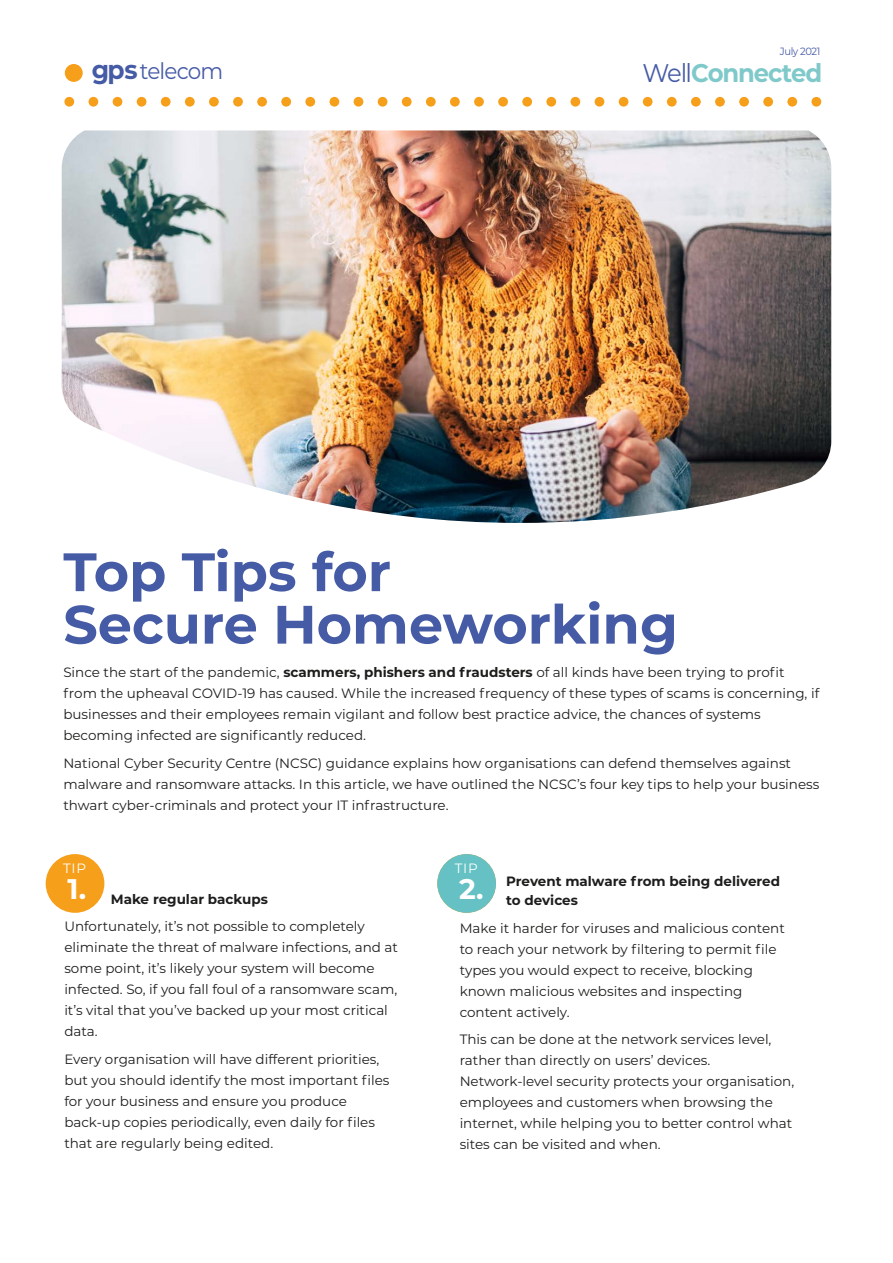
<style>
.page{position:relative;width:893px;height:1263px;background:#fff}
.page>*{position:absolute;margin:0;border:0;box-sizing:border-box;transform-origin:0 0}
.t1{font:700 54px/52.5px "Montserrat";color:#465ba6}
.t2{font:700 28.35px "Montserrat";color:#fff}
.t3{font:700 25.5px "Montserrat";letter-spacing:-.045em;color:#80c9ca;scale:.95 1}
.t4{font:22.65px "Montserrat";letter-spacing:-.04em;color:#465ba6;scale:.95 1}
.t5{font:13.5px/21px "Montserrat";color:#1d1d1b}
.t6{font:700 13.5px/19.5px "Montserrat";color:#1d1d1b}
.t7{font:13.5px "Montserrat";letter-spacing:.06em;color:#fff}
.t8{font:10.5px "Montserrat";letter-spacing:-.04em;color:#465ba6;scale:.95 1}
.s1{font-weight:700;font-size:26.1px}
.s2{font-weight:400;color:#465ba6}
.s3{font-weight:700}
</style>
<div class="page">
<div style="left:65px;top:64px;width:18px;height:18px;background:#f69f1a;border-radius:50%"></div>
<svg style="left:64px;top:97px;width:10px;height:10px"></svg>
<svg style="left:89px;top:97px;width:708px;height:10px"></svg>
<svg style="left:811px;top:97px;width:10px;height:10px"></svg>
<img style="left:62px;top:130px;width:769px;height:393px">
<div style="left:46px;top:854px;width:58px;height:59px;background:#f69f1a;border-radius:50%"></div>
<div style="left:437px;top:854px;width:59px;height:59px;background:#65c1c3;border-radius:50%"></div>
<p class="t8" style="left:780px;top:44px;width:44px">July 2021</p>
<h3 class="t4" style="left:92px;top:56px;width:140px"><span class="s1">gps</span>telecom</h3>
<h3 class="t3" style="left:642px;top:54px;width:191px"><span class="s2">Well</span>Connected</h3>
<h1 class="t1" style="left:63px;top:543px;width:616px">Top Tips for<br>Secure Homeworking</h1>
<p class="t5" style="left:63px;top:662px;width:757px">Since the start of the pandemic, <span class="s3">scammers, phishers and fraudsters</span> of all kinds have been trying to profit from the upheaval COVID-19 has caused. While the increased frequency of these types of scams is concerning, if businesses and their employees remain vigilant and follow best practice advice, the chances of systems becoming infected are significantly reduced.</p>
<p class="t5" style="left:63px;top:752px;width:758px">National Cyber Security Centre (NCSC) guidance explains how organisations can defend themselves against malware and ransomware attacks. In this article, we have outlined the NCSC’s four key tips to help your business thwart cyber-criminals and protect your IT infrastructure.</p>
<p class="t7" style="left:63px;top:859px;width:25px">TIP</p>
<h2 class="t2" style="left:68px;top:868px;width:20px">1.</h2>
<p class="t6" style="left:111px;top:888px;width:159px">Make regular backups</p>
<p class="t5" style="left:64px;top:915px;width:335px">Unfortunately, it’s not possible to completely eliminate the threat of malware infections, and at some point, it’s likely your system will become infected. So, if you fall foul of a ransomware scam, it’s vital that you’ve backed up your most critical data.</p>
<p class="t5" style="left:64px;top:1048px;width:327px">Every organisation will have different priorities, but you should identify the most important files for your business and ensure you produce back-up copies periodically, even daily for files that are regularly being edited.</p>
<p class="t7" style="left:455px;top:859px;width:25px">TIP</p>
<h2 class="t2" style="left:459px;top:868px;width:26px">2.</h2>
<p class="t6" style="left:506px;top:870px;width:275px">Prevent malware from being delivered to devices</p>
<p class="t5" style="left:460px;top:917px;width:327px">Make it harder for viruses and malicious content to reach your network by filtering to permit file types you would expect to receive, blocking known malicious websites and inspecting content actively.</p>
<p class="t5" style="left:460px;top:1028px;width:336px">This can be done at the network services level, rather than directly on users’ devices.<br>Network-level security protects your organisation, employees and customers when browsing the internet, while helping you to better control what sites can be visited and when.</p>
</div>
